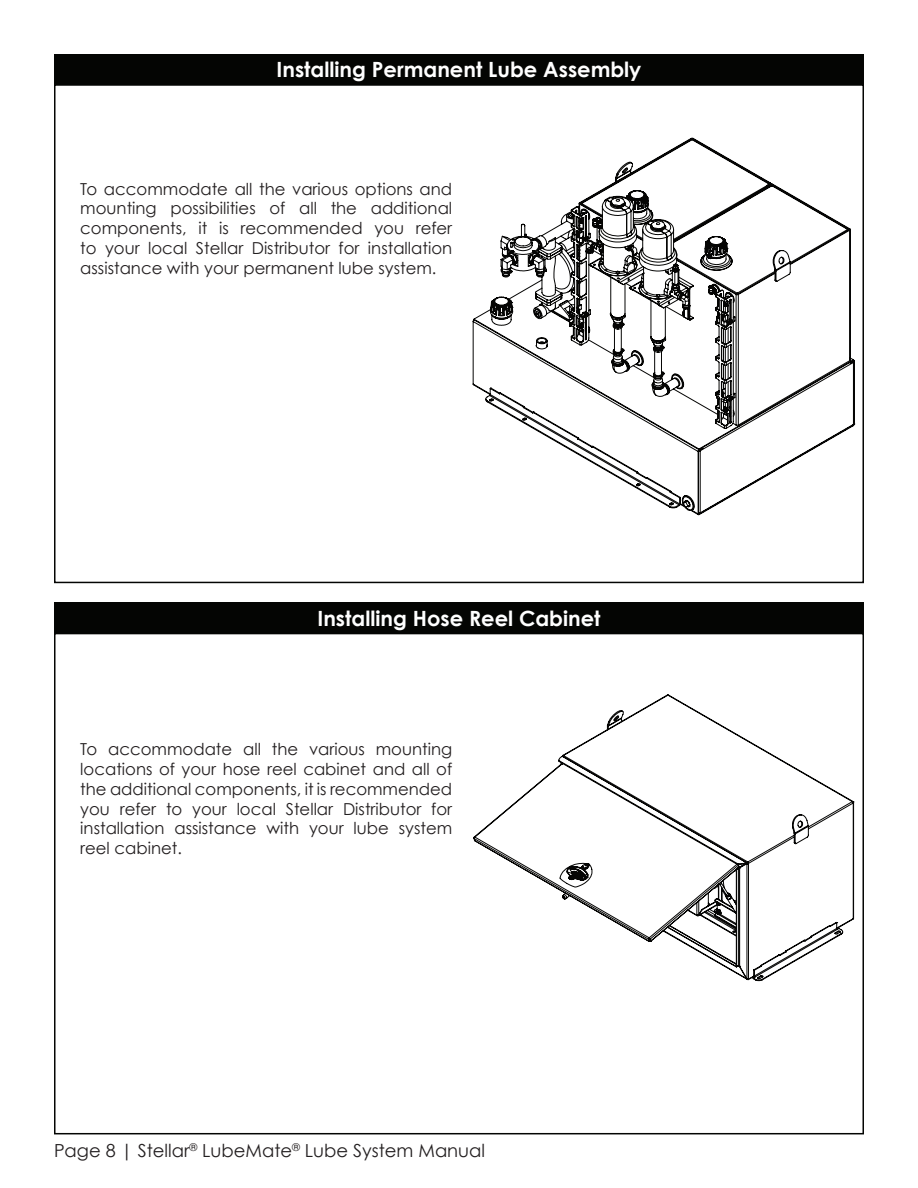
<style>
.page{position:relative;width:918px;height:1188px;background:#fff}
.page>*{position:absolute;margin:0;border:0;box-sizing:border-box;transform-origin:0 0}
.t1{font:700 21px "Century Gothic";color:#fff}
.t2{font:18px "Century Gothic";color:#231f20}
.t3{font:16.5px/19.8px "Century Gothic";color:#231f20;text-align:justify}
</style>
<div class="page">
<div style="left:54px;top:603px;width:810px;height:30px;background:#040503"></div>
<div style="left:54px;top:54px;width:810px;height:30px;background:#040503"></div>
<svg style="left:472px;top:137px;width:383px;height:379px"></svg>
<svg style="left:725px;top:307px;width:4px;height:100px"></svg>
<svg style="left:621px;top:328px;width:1px;height:23px"></svg>
<svg style="left:614px;top:328px;width:1px;height:23px"></svg>
<svg style="left:661px;top:351px;width:1px;height:23px"></svg>
<svg style="left:654px;top:351px;width:1px;height:23px"></svg>
<svg style="left:473px;top:694px;width:382px;height:288px"></svg>
<p class="t1" style="left:277px;top:56px;width:366px">Installing Permanent Lube Assembly</p>
<p class="t3" style="left:80px;top:179px;width:373px">To accommodate all the various options and mounting possibilities of all the additional components, it is recommended you refer to your local Stellar Distributor for installation assistance with your permanent lube system.</p>
<p class="t1" style="left:317px;top:605px;width:285px">Installing Hose Reel Cabinet</p>
<p class="t3" style="left:80px;top:739px;width:373px">To accommodate all the various mounting locations of your hose reel cabinet and all of the additional components, it is recommended you refer to your local Stellar Distributor for installation assistance with your lube system reel cabinet.</p>
<p class="t2" style="left:54px;top:1140px;width:433px">Page 8 | Stellar<sup>®</sup> LubeMate<sup>®</sup> Lube System Manual</p>
</div>
